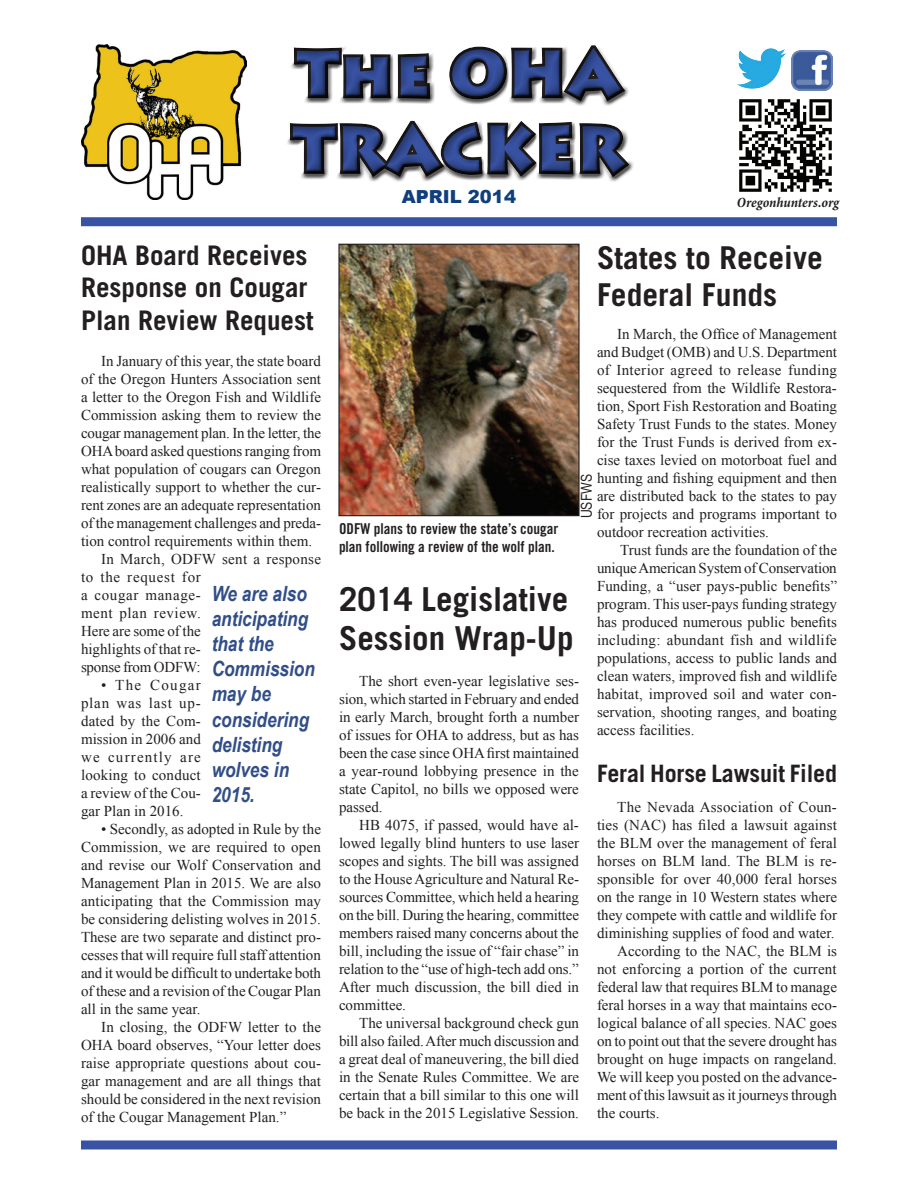
<style>
.page{position:relative;width:918px;height:1188px;background:#fff}
.page>*{position:absolute;margin:0;border:0;box-sizing:border-box;transform-origin:0 0}
.t1{font:900 63px/75.6px "Lithos Pro";letter-spacing:.025em;color:#3853a3}
.t2{font:700 33px/39.6px "Trade Gothic";color:#231f20}
.t3{font:700 31.5px/37.8px "Trade Gothic";color:#231f20}
.t4{font:700 27px/32.4px "Trade Gothic";color:#231f20}
.t5{font:700 24px "Trade Gothic";letter-spacing:-.005em;color:#231f20}
.t6{font:italic 700 21px/25.2px "Arial Narrow";color:#314e88}
.t7{font:900 18px "Arial";color:#0f3f7c}
.t8{font:15px/18px "Times New Roman";color:#231f20;text-align:justify}
.t9{font:15px/18px "Trade Gothic Bold Cond Twenty";color:#231f20}
.t10{font:15px "Times New Roman";letter-spacing:.02em;color:#231f20}
.t11{font:15px "Times New Roman";letter-spacing:.04em;color:#231f20}
.t12{font:15px "Times New Roman";letter-spacing:.05em;color:#231f20}
.t13{font:15px "Arial Narrow";color:#231f20}
.t14{font:italic 700 condensed 14.25px "Minion Pro";letter-spacing:-.005em;color:#231f20}
</style>
<div class="page">
<div style="left:286px;top:44px;width:349px;height:139px;background:#231f20;opacity:.75"></div>
<img style="left:81px;top:44px;width:165px;height:156px">
<div style="left:81px;top:1140px;width:756px;height:9px;background:#3853a3"></div>
<div style="left:81px;top:217px;width:756px;height:9px;background:#3853a3"></div>
<img style="left:739px;top:99px;width:93px;height:93px">
<img style="left:737px;top:49px;width:48px;height:39px">
<img style="left:792px;top:50px;width:40px;height:41px">
<img style="left:340px;top:246px;width:238px;height:268px">
<div style="left:338px;top:244px;width:242px;height:272px;border:1px solid #231f20"></div>
<h1 class="t1" style="left:293px;top:37px;width:333px">The OHA<br>TRACKER</h1>
<p class="t7" style="left:402px;top:183px;width:116px">APRIL 2014</p>
<p class="t14" style="left:737px;top:193px;width:104px">Oregonhunters.org</p>
<h3 class="t4" style="left:81px;top:239px;width:234px">OHA Board Receives<br>Response on Cougar<br>Plan Review Request</h3>
<p class="t8" style="left:101px;top:352px;width:221px">In January of this year, the state board</p>
<p class="t8" style="left:81px;top:370px;width:242px">of the Oregon Hunters Association sent</p>
<p class="t8" style="left:81px;top:388px;width:242px">a letter to the Oregon Fish and Wildlife</p>
<p class="t8" style="left:81px;top:406px;width:242px">Commission asking them to review the</p>
<p class="t8" style="left:81px;top:424px;width:242px">cougar management plan. In the letter, the</p>
<p class="t8" style="left:81px;top:442px;width:242px">OHA board asked questions ranging from</p>
<p class="t8" style="left:81px;top:460px;width:242px">what population of cougars can Oregon</p>
<p class="t8" style="left:81px;top:478px;width:241px">realistically support to whether the cur-</p>
<p class="t8" style="left:81px;top:496px;width:241px">rent zones are an adequate representation</p>
<p class="t8" style="left:81px;top:514px;width:241px">of the management challenges and preda-</p>
<p class="t8" style="left:81px;top:532px;width:233px">tion control requirements within them.</p>
<p class="t10" style="left:101px;top:549px;width:221px">In March, ODFW sent a response</p>
<p class="t12" style="left:81px;top:567px;width:121px">to the request for</p>
<p class="t11" style="left:81px;top:585px;width:121px">a cougar manage-</p>
<p class="t11" style="left:81px;top:603px;width:121px">ment plan review.</p>
<p class="t8" style="left:81px;top:622px;width:121px">Here are some of the</p>
<p class="t8" style="left:81px;top:640px;width:121px">highlights of that re-</p>
<p class="t8" style="left:81px;top:658px;width:121px">sponse from ODFW:</p>
<p class="t8" style="left:81px;top:676px;width:121px;text-indent:20px">• The Cougar plan was last up&shy;dated by the Com&shy;mission in 2006 and we currently are looking to conduct a review of the Cou&shy;gar Plan in 2016.</p>
<p class="t8" style="left:81px;top:820px;width:242px;text-indent:20px">• Secondly, as adopted in Rule by the Commission, we are required to open and revise our Wolf Conservation and Management Plan in 2015. We are also anticipating that the Commission may be considering delisting wolves in 2015.<br>These are two separate and distinct pro&shy;cesses that will require full staff attention and it would be difficult to undertake both of these and a revision of the Cougar Plan all in the same year.</p>
<p class="t8" style="left:81px;top:1018px;width:242px;text-indent:20px">In closing, the ODFW letter to the OHA board observes, “Your letter does raise appropriate questions about cou&shy;gar management and are all things that should be considered in the next revision of the Cougar Management Plan.”</p>
<h3 class="t6" style="left:212px;top:580px;width:105px">We are also anticipating that the<br>Commission may be considering delisting wolves in<br>2015.</h3>
<h3 class="t3" style="left:597px;top:238px;width:227px">States to Receive<br>Federal Funds</h3>
<p class="t8" style="left:597px;top:325px;width:242px;text-indent:20px">In March, the Office of Management and Budget (OMB) and U.S. Department of Interior agreed to release funding sequestered from the Wildlife Restora&shy;tion, Sport Fish Restoration and Boating Safety Trust Funds to the states. Money for the Trust Funds is derived from ex&shy;cise taxes levied on motorboat fuel and hunting and fishing equipment and then are distributed back to the states to pay for projects and programs important to outdoor recreation activities.</p>
<p class="t8" style="left:597px;top:541px;width:242px;text-indent:23px">Trust funds are the foundation of the unique American System of Conservation Funding, a “user pays-public benefits” program. This user-pays funding strategy has produced numerous public benefits including: abundant fish and wildlife populations, access to public lands and clean waters, improved fish and wildlife habitat, improved soil and water con&shy;servation, shooting ranges, and boating access facilities.</p>
<h3 class="t5" style="left:597px;top:759px;width:242px">Feral Horse Lawsuit Filed</h3>
<p class="t10" style="left:617px;top:797px;width:221px">The Nevada Association of Coun-</p>
<p class="t8" style="left:597px;top:816px;width:242px">ties (NAC) has filed a lawsuit against</p>
<p class="t8" style="left:597px;top:834px;width:242px">the BLM over the management of feral</p>
<p class="t8" style="left:597px;top:852px;width:241px">horses on BLM land. The BLM is re-</p>
<p class="t8" style="left:597px;top:870px;width:241px">sponsible for over 40,000 feral horses</p>
<p class="t8" style="left:597px;top:888px;width:242px">on the range in 10 Western states where</p>
<p class="t8" style="left:597px;top:906px;width:242px">they compete with cattle and wildlife for</p>
<p class="t8" style="left:597px;top:924px;width:239px">diminishing supplies of food and water.</p>
<p class="t8" style="left:617px;top:942px;width:221px">According to the NAC, the BLM is</p>
<p class="t8" style="left:597px;top:960px;width:241px">not enforcing a portion of the current</p>
<p class="t8" style="left:597px;top:978px;width:242px">federal law that requires BLM to manage</p>
<p class="t8" style="left:597px;top:996px;width:242px">feral horses in a way that maintains eco-</p>
<p class="t8" style="left:597px;top:1014px;width:242px">logical balance of all species. NAC goes</p>
<p class="t8" style="left:597px;top:1032px;width:241px">on to point out that the severe drought has</p>
<p class="t8" style="left:597px;top:1050px;width:242px">brought on huge impacts on rangeland.</p>
<p class="t8" style="left:597px;top:1068px;width:242px">We will keep you posted on the advance-</p>
<p class="t8" style="left:597px;top:1086px;width:242px">ment of this lawsuit as it journeys through</p>
<p class="t8" style="left:597px;top:1104px;width:64px">the courts.</p>
<p class="t13" style="left:576px;top:518px;width:46px;rotate:-90deg">USFWS</p>
<p class="t9" style="left:339px;top:520px;width:221px">ODFW plans to review the state’s cougar plan following a review of the wolf plan.</p>
<h2 class="t2" style="left:339px;top:579px;width:236px">2014 Legislative<br>Session Wrap-Up</h2>
<p class="t8" style="left:339px;top:672px;width:242px;text-indent:20px">The short even-year legislative ses&shy;sion, which started in February and ended in early March, brought forth a number of issues for OHA to address, but as has been the case since OHA first maintained a year-round lobbying presence in the state Capitol, no bills we opposed were passed.</p>
<p class="t8" style="left:339px;top:816px;width:242px;text-indent:20px">HB 4075, if passed, would have al&shy;lowed legally blind hunters to use laser scopes and sights. The bill was assigned to the House Agriculture and Natural Re&shy;sources Committee, which held a hearing on the bill. During the hearing, committee members raised many concerns about the bill, including the issue of “fair chase” in relation to the “use of high-tech add ons.” After much discussion, the bill died in committee.</p>
<p class="t8" style="left:339px;top:1014px;width:242px;text-indent:20px">The universal background check gun bill also failed. After much discussion and a great deal of maneuvering, the bill died in the Senate Rules Committee. We are certain that a bill similar to this one will be back in the 2015 Legislative Session.</p>
</div>
